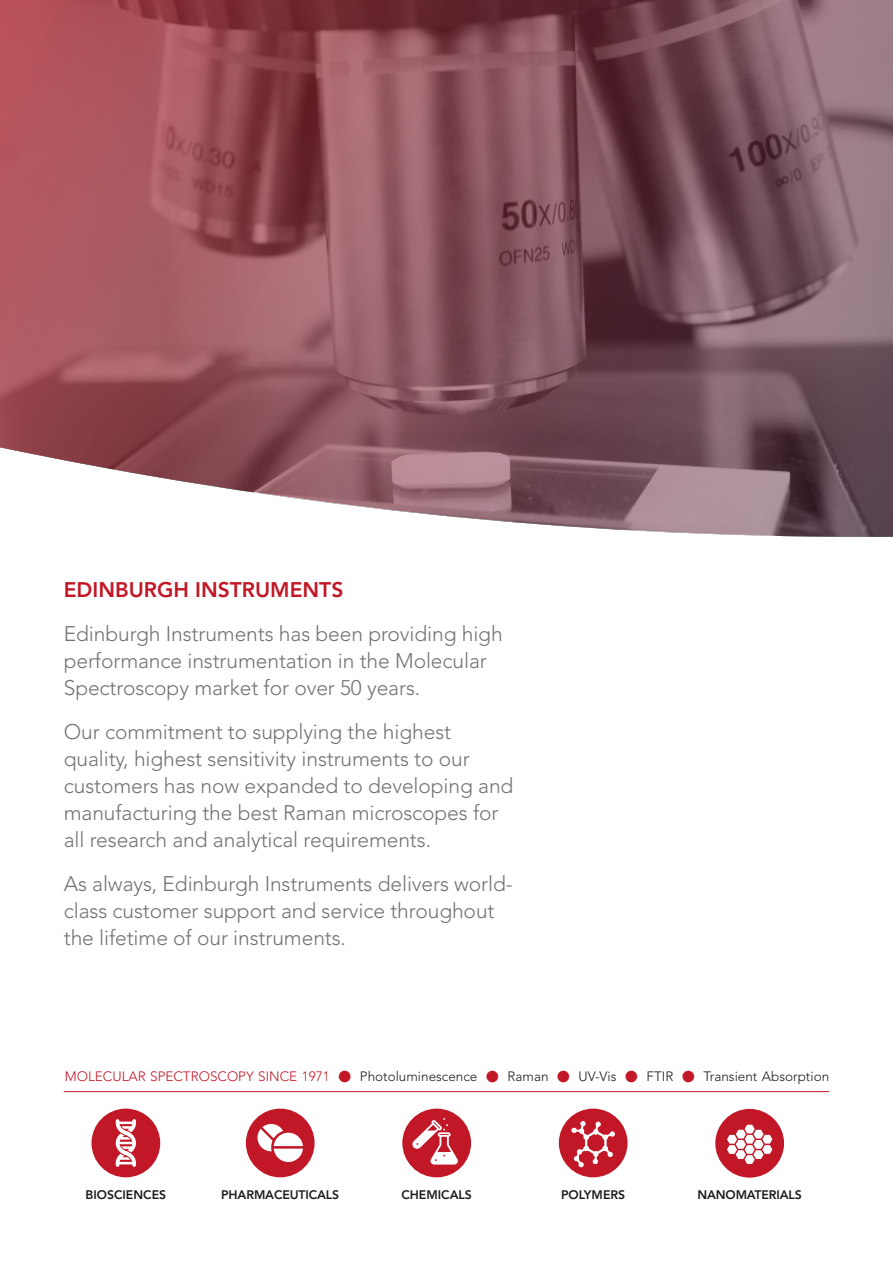
<style>
.page{position:relative;width:893px;height:1263px;background:#fff}
.page>*{position:absolute;margin:0;border:0;box-sizing:border-box;transform-origin:0 0}
.Contents_Intro{font:300 21px/27px "Avenir LT Std";letter-spacing:-.005em;color:#747373}
.Header_1{font:800 21px "Avenir LT Std";color:#c11727}
.Disclaimer{font:300 13.5px "Avenir LT Std";color:#1d1d1b}
.Disclaimer-2{font:300 13.5px "Avenir LT Std";color:#c11727}
.Header_2___RED{font:800 12.3px "Avenir LT Std";letter-spacing:-.01em;color:#1d1d1b}
</style>
<div class="page">
<hr style="left:64px;top:1091px;width:765px;height:1px;background:#c11727">
<div style="left:246px;top:1108px;width:69px;height:69px;background:#c11727;border-radius:50%"></div>
<svg style="left:257px;top:1124px;width:46px;height:38px"></svg>
<div style="left:559px;top:1108px;width:69px;height:69px;background:#c11727;border-radius:50%"></div>
<svg style="left:571px;top:1121px;width:44px;height:47px"></svg>
<div style="left:715px;top:1109px;width:69px;height:68px;background:#c11727;border-radius:50%"></div>
<svg style="left:727px;top:1125px;width:45px;height:39px"></svg>
<div style="left:402px;top:1108px;width:69px;height:69px;background:#c11727;border-radius:50%"></div>
<svg style="left:412px;top:1118px;width:46px;height:46px"></svg>
<div style="left:91px;top:1108px;width:69px;height:69px;background:#c11727;border-radius:50%"></div>
<svg style="left:116px;top:1119px;width:20px;height:48px"></svg>
<svg style="left:0;top:0;width:893px;height:537px;background:#905e66"></svg>
<p class="Header_1" style="left:64px;top:577px;width:281px">EDINBURGH INSTRUMENTS</p>
<p class="Contents_Intro" style="left:64px;top:621px;width:440px">Edinburgh Instruments has been providing high performance instrumentation in the Molecular<br>Spectroscopy market for over 50 years.</p>
<p class="Contents_Intro" style="left:64px;top:719px;width:451px">Our commitment to supplying the highest quality, highest sensitivity instruments to our customers has now expanded to developing and manufacturing the best Raman microscopes for all research and analytical requirements.</p>
<p class="Contents_Intro" style="left:64px;top:871px;width:451px">As always, Edinburgh Instruments delivers world&shy;class customer support and service throughout the lifetime of our instruments.</p>
<p class="Disclaimer-2" style="left:65px;top:1068px;width:266px">MOLECULAR SPECTROSCOPY SINCE 1971</p>
<p class="Disclaimer" style="left:360px;top:1068px;width:119px">Photoluminescence</p>
<p class="Disclaimer" style="left:507px;top:1068px;width:43px">Raman</p>
<p class="Disclaimer" style="left:578px;top:1068px;width:40px">UV-Vis</p>
<p class="Disclaimer" style="left:647px;top:1068px;width:28px">FTIR</p>
<p class="Disclaimer" style="left:703px;top:1068px;width:127px">Transient Absorption</p>
<p class="Header_2___RED" style="left:85px;top:1188px;width:82px">BIOSCIENCES</p>
<p class="Header_2___RED" style="left:221px;top:1187px;width:119px">PHARMACEUTICALS</p>
<p class="Header_2___RED" style="left:401px;top:1187px;width:72px">CHEMICALS</p>
<p class="Header_2___RED" style="left:561px;top:1187px;width:66px">POLYMERS</p>
<p class="Header_2___RED" style="left:697px;top:1188px;width:106px">NANOMATERIALS</p>
</div>
